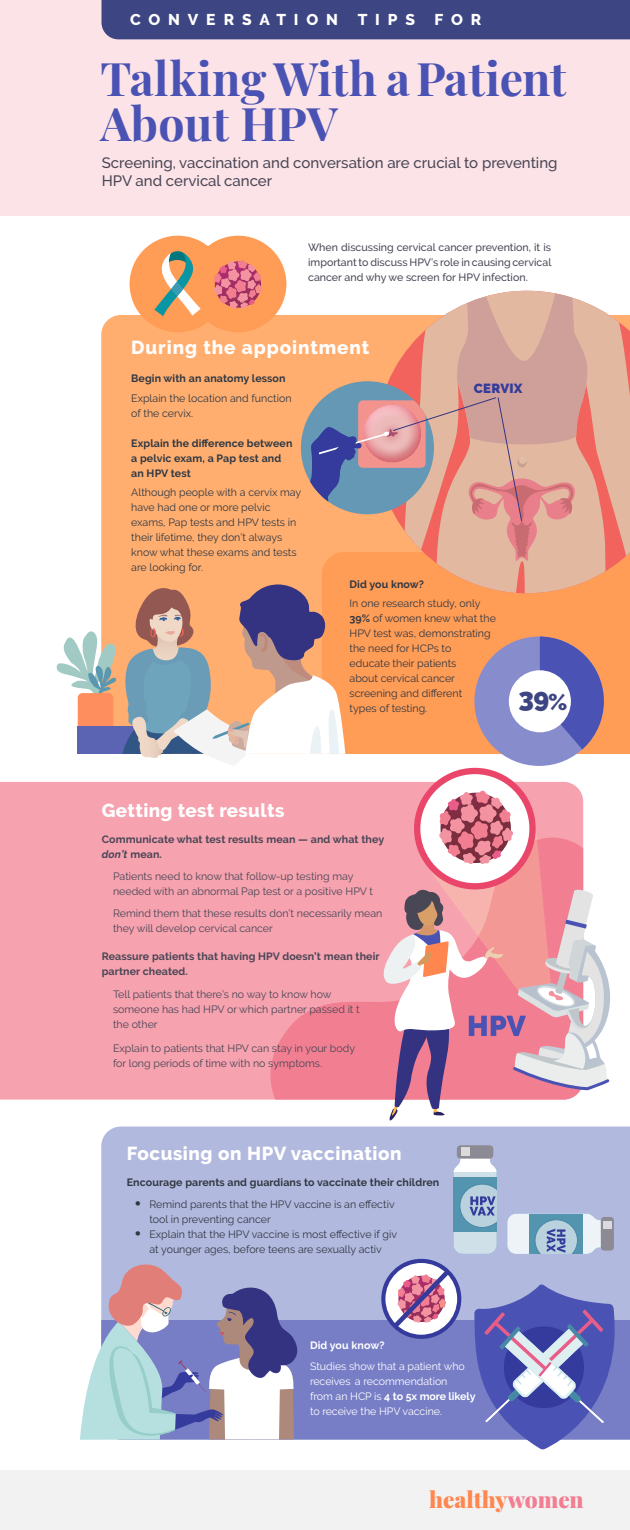
<style>
.page{position:relative;width:630px;height:1530px;background:#fff}
.page>*{position:absolute;margin:0;border:0;box-sizing:border-box;transform-origin:0 0}
.t1{font:700 46.38px/45.1px "Playfair Display";color:#4a53b3}
.t2{font:900 26.81px "Raleway";color:#3d4582}
.t3{font:900 22.56px "Playfair Display";color:#ff874f}
.t4{font:800 18.75px "Raleway";letter-spacing:.03em;color:#fff}
.t5{font:800 18.75px "Raleway";letter-spacing:.05em;color:#fff}
.Body_Copy_WH{font:800 15.62px "Raleway";letter-spacing:.5em;color:#fff}
.t6{font:500 15px "Raleway";color:#494655}
.t7{font:900 13.19px "Raleway";letter-spacing:.02em;color:#343b9c}
.t8{font:10.62px/15px "Raleway";color:#303843}
.t9{font:10.62px "Raleway";color:#494655}
.t10{font:700 10.62px "Raleway";letter-spacing:.01em;color:#303843}
.t11{font:500 10.62px/15px "Raleway";color:#494655;text-align:justify}
.t12{font:700 10.62px "Raleway";letter-spacing:.01em;color:#494655}
.t13{font:10.62px/15px "Raleway";letter-spacing:-.005em;color:#fff}
.t14{font:700 10.62px "Raleway";letter-spacing:.01em;color:#fff}
.t15{font:italic 700 10.62px "Raleway";color:#494655}
.s1{font-weight:700}
.s2{font-style:normal}
.s3{font-weight:900;font-size:18.75px}
.s4{color:#f27f91}
</style>
<div class="page">
<div style="left:101px;top:315px;width:221px;height:267px;background:#ffae6f"></div>
<div style="left:322px;top:561px;width:308px;height:193px;background:#ff9c56"></div>
<svg style="left:386px;top:303px;width:244px;height:290px;fill:#e2b8a0"></svg>
<div style="left:0;top:0;width:630px;height:216px;background:#fce3e7"></div>
<div style="left:0;top:1471px;width:630px;height:59px;background:#f2f2f3"></div>
<div style="left:101px;top:0;width:529px;height:39px;background:#3d4582"></div>
<div style="left:474px;top:637px;width:130px;height:129px;background:#868ccc;border-radius:50%"></div>
<svg style="left:540px;top:637px;width:64px;height:124px"></svg>
<div style="left:509px;top:670px;width:62px;height:62px;background:#fff;border-radius:50%"></div>
<div style="left:101px;top:1127px;width:529px;height:193px;background:#b2b9de"></div>
<div style="left:299px;top:1320px;width:331px;height:120px;background:#777ec6"></div>
<svg style="left:508px;top:1214px;width:95px;height:40px"></svg>
<div style="left:601px;top:1217px;width:13px;height:34px;background:#8c8a94;border-radius:3px"></div>
<div style="left:603px;top:1221px;width:9px;height:8px;background:#dbdadd"></div>
<div style="left:381px;top:1259px;width:80px;height:80px;background:#343b9c;border-radius:50%"></div>
<svg style="left:385px;top:1263px;width:72px;height:72px"></svg>
<svg style="left:389px;top:1265px;width:66px;height:67px"></svg>
<svg style="left:453px;top:1156px;width:44px;height:98px"></svg>
<div style="left:457px;top:1145px;width:36px;height:14px;background:#8c8a94;border-radius:4px"></div>
<div style="left:462px;top:1147px;width:8px;height:9px;background:#dbdadd"></div>
<svg style="left:472px;top:1284px;width:152px;height:166px"></svg>
<svg style="left:80px;top:1260px;width:219px;height:180px"></svg>
<div style="left:130px;top:236px;width:96px;height:96px;background:#ff9c56;border-radius:50%"></div>
<div style="left:190px;top:236px;width:96px;height:96px;background:#ff9c56;border-radius:50%"></div>
<svg style="left:154px;top:251px;width:47px;height:65px"></svg>
<svg style="left:214px;top:260px;width:49px;height:49px"></svg>
<div style="left:0;top:782px;width:579px;height:318px;background:#f6a2af"></div>
<svg style="left:254px;top:815px;width:127px;height:285px;fill:#f6a2af"></svg>
<div style="left:414px;top:768px;width:122px;height:121px;background:#e9466a;border-radius:50%"></div>
<div style="left:420px;top:774px;width:109px;height:109px;background:#fff;border-radius:50%"></div>
<svg style="left:381px;top:790px;width:229px;height:331px"></svg>
<svg style="left:301px;top:291px;width:287px;height:270px"></svg>
<svg style="left:56px;top:582px;width:289px;height:183px"></svg>
<p class="Body_Copy_WH" style="left:130px;top:11px;width:210px">CONVERSATION</p>
<p class="Body_Copy_WH" style="left:358px;top:11px;width:59px">TIPS</p>
<p class="Body_Copy_WH" style="left:435px;top:11px;width:48px">FOR</p>
<p class="t1" style="left:101px;top:52px;width:468px">Talking With a Patient<br>About HPV</p>
<p class="t6" style="left:102px;top:154px;width:457px">Screening, vaccination and conversation are crucial to preventing</p>
<p class="t6" style="left:102px;top:172px;width:172px">HPV and cervical cancer</p>
<p class="t11" style="left:308px;top:239px;width:245px">When discussing cervical cancer prevention, it is important to discuss HPV’s role in causing cervical cancer and why we screen for HPV infection.</p>
<p class="t5" style="left:131px;top:337px;width:240px">During the appointment</p>
<p class="t10" style="left:131px;top:372px;width:156px">Begin with an anatomy lesson</p>
<p class="t8" style="left:131px;top:391px;width:162px">Explain the location and function</p>
<p class="t8" style="left:131px;top:406px;width:64px">of the cervix.</p>
<p class="t10" style="left:131px;top:437px;width:163px">Explain the difference between</p>
<p class="t10" style="left:131px;top:452px;width:151px">a pelvic exam, a Pap test and</p>
<p class="t10" style="left:131px;top:467px;width:61px">an HPV test</p>
<p class="t8" style="left:131px;top:485px;width:172px">Although people with a cervix may</p>
<p class="t8" style="left:131px;top:500px;width:141px">have had one or more pelvic</p>
<p class="t8" style="left:131px;top:515px;width:167px">exams, Pap tests and HPV tests in</p>
<p class="t8" style="left:131px;top:530px;width:152px">their lifetime, they don’t always</p>
<p class="t8" style="left:131px;top:545px;width:167px">know what these exams and tests</p>
<p class="t8" style="left:131px;top:560px;width:73px">are looking for.</p>
<p class="t7" style="left:474px;top:381px;width:50px">CERVIX</p>
<p class="t10" style="left:350px;top:578px;width:76px">Did you know?</p>
<p class="t8" style="left:350px;top:596px;width:133px">In one research study, only</p>
<p class="t8" style="left:350px;top:611px;width:148px"><span class="s1">39%</span> of women knew what the<br>HPV test was, demonstrating</p>
<p class="t8" style="left:350px;top:641px;width:103px">the need for HCPs to</p>
<p class="t8" style="left:350px;top:656px;width:108px">educate their patients</p>
<p class="t8" style="left:350px;top:671px;width:107px">about cervical cancer</p>
<p class="t8" style="left:350px;top:686px;width:114px">screening and different</p>
<p class="t8" style="left:350px;top:701px;width:79px">types of testing.</p>
<p class="t2" style="left:518px;top:682px;width:51px">39<sub>%</sub></p>
<p class="t4" style="left:102px;top:800px;width:184px">Getting test results</p>
<p class="t12" style="left:102px;top:833px;width:284px">Communicate what test results mean — and what they</p>
<p class="t15" style="left:102px;top:848px;width:62px">don’t <span class="s2">mean.</span></p>
<p class="t9" style="left:113px;top:870px;width:242px">Patients need to know that follow-up testing may</p>
<p class="t9" style="left:113px;top:885px;width:261px">needed with an abnormal Pap test or a positive HPV t</p>
<p class="t9" style="left:113px;top:907px;width:271px">Remind them that these results don’t necessarily mean</p>
<p class="t9" style="left:113px;top:922px;width:161px">they will develop cervical cancer</p>
<p class="t12" style="left:102px;top:950px;width:279px">Reassure patients that having HPV doesn’t mean their</p>
<p class="t12" style="left:102px;top:965px;width:88px">partner cheated.</p>
<p class="t9" style="left:113px;top:988px;width:220px">Tell patients that there’s no way to know how</p>
<p class="t9" style="left:113px;top:1003px;width:248px">someone has had HPV or which partner passed it t</p>
<p class="t9" style="left:113px;top:1018px;width:46px">the other</p>
<p class="t9" style="left:113px;top:1042px;width:244px">Explain to patients that HPV can stay in your body</p>
<p class="t9" style="left:113px;top:1057px;width:211px">for long periods of time with no symptoms.</p>
<p class="t4" style="left:127px;top:1143px;width:276px">Focusing on HPV vaccination</p>
<p class="t10" style="left:127px;top:1177px;width:314px">Encourage parents and guardians to vaccinate their children</p>
<p class="t8" style="left:134px;top:1197px;width:262px"><span class="s3">•</span> Remind parents that the HPV vaccine is an effectiv</p>
<p class="t8" style="left:149px;top:1212px;width:123px">tool in preventing cancer</p>
<p class="t8" style="left:134px;top:1227px;width:264px"><span class="s3">•</span> Explain that the HPV vaccine is most effective if giv</p>
<p class="t8" style="left:149px;top:1242px;width:234px">at younger ages, before teens are sexually activ</p>
<p class="t14" style="left:310px;top:1339px;width:76px">Did you know?</p>
<p class="t13" style="left:310px;top:1359px;width:156px">Studies show that a patient who</p>
<p class="t13" style="left:310px;top:1374px;width:139px">receives a recommendation</p>
<p class="t13" style="left:310px;top:1389px;width:167px">from an HCP is <span class="s1">4 to 5x more likely </span>to receive the HPV vaccine.</p>
<p class="t3" style="left:429px;top:1481px;width:156px">healthy<span class="s4">women</span></p>
</div>
